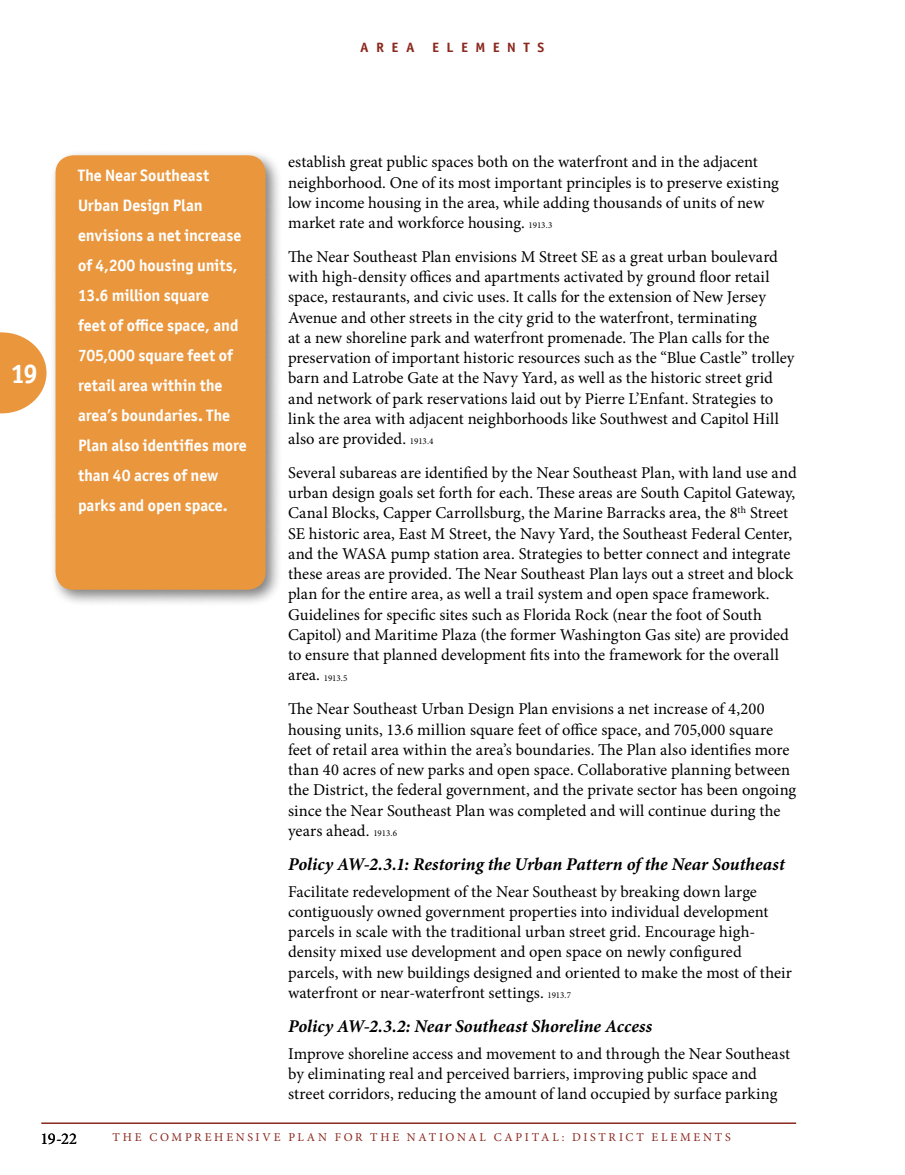
<style>
.page{position:relative;width:905px;height:1175px;background:#fff}
.page>*{position:absolute;margin:0;border:0;box-sizing:border-box;transform-origin:0 0}
.t1{font:700 27px "Officina Sans ITC Pro";color:#fff}
.t2{font:italic 700 18px "Minion Pro";color:#000}
.t3{font:16.5px/20.2px "Minion Pro";color:#000}
.t4{font:700 16.5px/30px "Officina Sans ITC Pro";color:#fff}
.t5{font:700 13.5px "Officina Sans ITC Pro";letter-spacing:.535em;color:#8a281f;scale:1.05 1}
.t6{font:12px "Minion Pro";letter-spacing:.23em;color:#8a281f}
.t7{font:9px "Minion Pro";color:#000}
.s1{font-size:9px}
.s2{font-size:16.5px}
</style>
<div class="page">
<svg style="left:0;top:332px;width:46px;height:81px"></svg>
<hr style="left:41px;top:1122px;width:755px;height:2px;background:#8a281f">
<div style="left:49px;top:149px;width:234px;height:458px;background:#000;opacity:.5"></div>
<div style="left:56px;top:155px;width:210px;height:435px;background:#ea963d;border-radius:18px"></div>
<h1 class="t1" style="left:11px;top:357px;width:28px">19</h1>
<p class="t4" style="left:78px;top:160px;width:170px">The Near Southeast<br>Urban Design Plan envisions a net increase of 4,200 housing units,<br>13.6 million square<br>feet of office space, and<br>705,000 square feet of retail area within the area’s boundaries. The<br>Plan also identifies more than 40 acres of new parks and open space.</p>
<p class="t5" style="left:360px;top:39px;width:53px">AREA</p>
<p class="t5" style="left:432px;top:39px;width:108px">ELEMENTS</p>
<p class="t3" style="left:288px;top:152px;width:492px">establish great public spaces both on the waterfront and in the adjacent neighborhood. One of its most important principles is to preserve existing low income housing in the area, while adding thousands of units of new market rate and workforce housing. <span class="s1">1913.3</span></p>
<p class="t3" style="left:288px;top:246px;width:507px">The Near Southeast Plan envisions M Street SE as a great urban boulevard with high-density offices and apartments activated by ground floor retail space, restaurants, and civic uses. It calls for the extension of New Jersey Avenue and other streets in the city grid to the waterfront, terminating<br>at a new shoreline park and waterfront promenade. The Plan calls for the preservation of important historic resources such as the “Blue Castle” trolley barn and Latrobe Gate at the Navy Yard, as well as the historic street grid and network of park reservations laid out by Pierre L’Enfant. Strategies to link the area with adjacent neighborhoods like Southwest and Capitol Hill also are provided. <span class="s1">1913.4</span></p>
<p class="t3" style="left:288px;top:462px;width:510px">Several subareas are identified by the Near Southeast Plan, with land use and urban design goals set forth for each. These areas are South Capitol Gateway, Canal Blocks, Capper Carrollsburg, the Marine Barracks area, the 8<sup>th</sup> Street SE historic area, East M Street, the Navy Yard, the Southeast Federal Center, and the WASA pump station area. Strategies to better connect and integrate these areas are provided. The Near Southeast Plan lays out a street and block plan for the entire area, as well a trail system and open space framework.<br>Guidelines for specific sites such as Florida Rock (near the foot of South Capitol) and Maritime Plaza (the former Washington Gas site) are provided to ensure that planned development fits into the framework for the overall</p>
<p class="t7" style="left:288px;top:671px;width:61px"><span class="s2">area.</span> 1913.5</p>
<p class="t3" style="left:288px;top:699px;width:509px">The Near Southeast Urban Design Plan envisions a net increase of 4,200 housing units, 13.6 million square feet of office space, and 705,000 square feet of retail area within the area’s boundaries. The Plan also identifies more than 40 acres of new parks and open space. Collaborative planning between the District, the federal government, and the private sector has been ongoing since the Near Southeast Plan was completed and will continue during the years ahead. <span class="s1">1913.6</span></p>
<p class="t2" style="left:288px;top:851px;width:498px">Policy AW-2.3.1: Restoring the Urban Pattern of the Near Southeast</p>
<p class="t3" style="left:288px;top:881px;width:505px">Facilitate redevelopment of the Near Southeast by breaking down large contiguously owned government properties into individual development parcels in scale with the traditional urban street grid. Encourage high&shy;density mixed use development and open space on newly configured parcels, with new buildings designed and oriented to make the most of their waterfront or near-waterfront settings. <span class="s1">1913.7</span></p>
<p class="t2" style="left:288px;top:1013px;width:365px">Policy AW-2.3.2: Near Southeast Shoreline Access</p>
<p class="t3" style="left:288px;top:1043px;width:503px">Improve shoreline access and movement to and through the Near Southeast by eliminating real and perceived barriers, improving public space and street corridors, reducing the amount of land occupied by surface parking</p>
<p class="t3" style="left:40px;top:1128px;width:38px">19-22</p>
<p class="t6" style="left:113px;top:1129px;width:619px">THE COMPREHENSIVE PLAN FOR THE NATIONAL CAPITAL: DISTRICT ELEMENTS</p>
</div>
